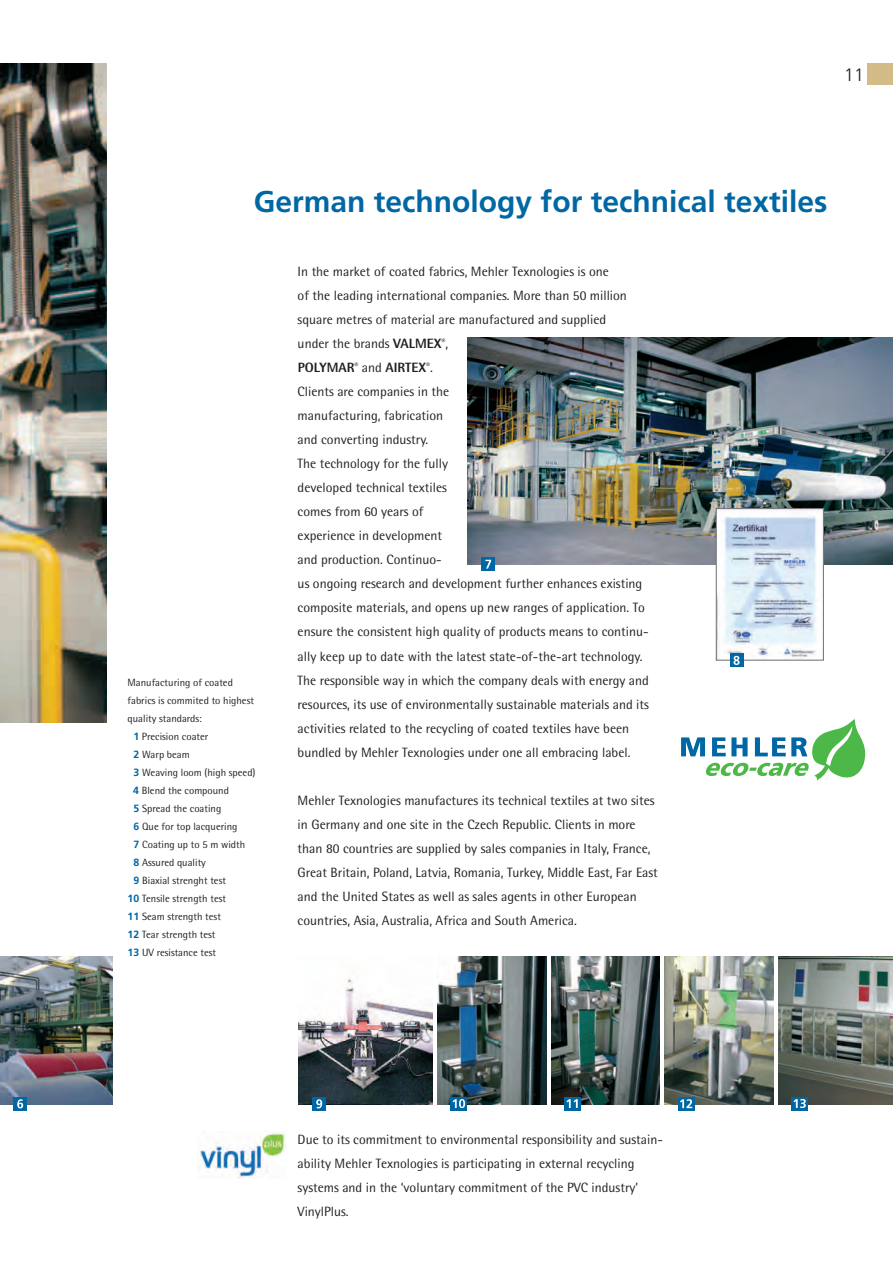
<style>
.page{position:relative;width:893px;height:1263px;background:#fff}
.page>*{position:absolute;margin:0;border:0;box-sizing:border-box;transform-origin:0 0}
.t1{font:700 30px "Frutiger LT";color:#0067a5}
.t2{font:300 18px "Frutiger LT";color:#231f20}
.t3{font:13.5px/24px "Agfa Rotis Semisans";color:#231f20}
.t4{font:10.5px "Agfa Rotis Semisans";color:#231f20}
.s1{font-family:"Frutiger LT";font-weight:700;color:#0067a5}
.s2{font-weight:800}
</style>
<div class="page">
<img style="left:0;top:64px;width:106px;height:659px">
<img style="left:0;top:957px;width:112px;height:147px">
<img style="left:468px;top:338px;width:425px;height:227px">
<div style="left:13px;top:1097px;width:14px;height:13px;background:#0067a5"></div>
<svg style="left:17px;top:1099px;width:6px;height:9px"></svg>
<img style="left:299px;top:976px;width:134px;height:128px">
<img style="left:665px;top:957px;width:108px;height:147px">
<img style="left:437px;top:957px;width:109px;height:147px">
<img style="left:778px;top:957px;width:115px;height:147px">
<div style="left:312px;top:1097px;width:14px;height:13px;background:#0067a5"></div>
<svg style="left:316px;top:1099px;width:6px;height:9px"></svg>
<div style="left:451px;top:1097px;width:16px;height:13px;background:#0067a5"></div>
<svg style="left:453px;top:1099px;width:12px;height:9px"></svg>
<svg style="left:678px;top:1097px;width:16px;height:13px"></svg>
<svg style="left:680px;top:1099px;width:12px;height:9px"></svg>
<div style="left:792px;top:1097px;width:16px;height:13px;background:#0067a5"></div>
<svg style="left:793px;top:1099px;width:13px;height:9px"></svg>
<div style="left:481px;top:557px;width:14px;height:14px;background:#0067a5"></div>
<svg style="left:485px;top:560px;width:6px;height:8px"></svg>
<img style="left:718px;top:510px;width:103px;height:148px">
<div style="left:716px;top:508px;width:107px;height:152px;border:1px solid #6c6d70"></div>
<div style="left:730px;top:654px;width:13px;height:13px;background:#0067a5"></div>
<svg style="left:733px;top:656px;width:7px;height:9px"></svg>
<div style="left:867px;top:64px;width:26px;height:21px;background:#d3bb88"></div>
<img style="left:551px;top:957px;width:109px;height:147px">
<div style="left:564px;top:1097px;width:17px;height:13px;background:#0067a5"></div>
<svg style="left:566px;top:1099px;width:12px;height:9px"></svg>
<svg style="left:681px;top:719px;width:185px;height:61px"></svg>
<img style="left:198px;top:1131px;width:89px;height:48px">
<h2 class="t2" style="left:844px;top:64px;width:22px">11</h2>
<h1 class="t1" style="left:254px;top:184px;width:575px">German technology for technical textiles</h1>
<p class="t4" style="left:128px;top:676px;width:107px">Manufacturing of coated</p>
<p class="t4" style="left:128px;top:694px;width:128px">fabrics is commited to highest</p>
<p class="t4" style="left:128px;top:712px;width:76px">quality standards:</p>
<p class="t4" style="left:133px;top:730px;width:76px"><span class="s1">1</span> Precision coater</p>
<p class="t4" style="left:133px;top:748px;width:58px"><span class="s1">2</span> Warp beam</p>
<p class="t4" style="left:133px;top:766px;width:124px"><span class="s1">3</span> Weaving loom (high speed)</p>
<p class="t4" style="left:133px;top:784px;width:97px"><span class="s1">4</span> Blend the compound</p>
<p class="t4" style="left:133px;top:802px;width:89px"><span class="s1">5</span> Spread the coating</p>
<p class="t4" style="left:133px;top:820px;width:106px"><span class="s1">6</span> Que for top lacquering</p>
<p class="t4" style="left:133px;top:838px;width:113px"><span class="s1">7</span> Coating up to 5 m width</p>
<p class="t4" style="left:133px;top:856px;width:74px"><span class="s1">8</span> Assured quality</p>
<p class="t4" style="left:133px;top:874px;width:94px"><span class="s1">9</span> Biaxial strenght test</p>
<p class="t4" style="left:128px;top:892px;width:100px"><span class="s1">10</span> Tensile strength test</p>
<p class="t4" style="left:128px;top:910px;width:95px"><span class="s1">11</span> Seam strength test</p>
<p class="t4" style="left:128px;top:928px;width:89px"><span class="s1">12</span> Tear strength test</p>
<p class="t4" style="left:128px;top:946px;width:90px"><span class="s1">13</span> UV resistance test</p>
<p class="t3" style="left:298px;top:260px;width:353px">In the market of coated fabrics, Mehler Texnologies is one<br>of the leading international companies. More than 50 million square metres of material are manufactured and supplied<br>under the brands <span class="s2">VALMEX</span><sup>®</sup>,<br><span class="s2">POLYMAR</span><sup>®</sup> and <span class="s2">AIRTEX</span><sup>®</sup>.<br>Clients are companies in the<br>manufacturing, fabrication<br>and converting industry.<br>The technology for the fully<br>developed technical textiles<br>comes from 60 years of<br>experience in development<br>and production. Continuo-<br>us ongoing research and development further enhances existing composite materials, and opens up new ranges of application. To ensure the consistent high quality of products means to continu&shy;ally keep up to date with the latest state-of-the-art technology.<br>The responsible way in which the company deals with energy and resources, its use of environmentally sustainable materials and its activities related to the recycling of coated textiles have been bundled by Mehler Texnologies under one all embracing label.</p>
<p class="t3" style="left:298px;top:788px;width:362px">Mehler Texnologies manufactures its technical textiles at two sites in Germany and one site in the Czech Republic. Clients in more than 80 countries are supplied by sales companies in Italy, France, Great Britain, Poland, Latvia, Romania, Turkey, Middle East, Far East and the United States as well as sales agents in other European countries, Asia, Australia, Africa and South America.</p>
<p class="t3" style="left:298px;top:1128px;width:367px">Due to its commitment to environmental responsibility and sustain&shy;ability Mehler Texnologies is participating in external recycling systems and in the ‘voluntary commitment of the PVC industry’ VinylPlus.</p>
</div>
